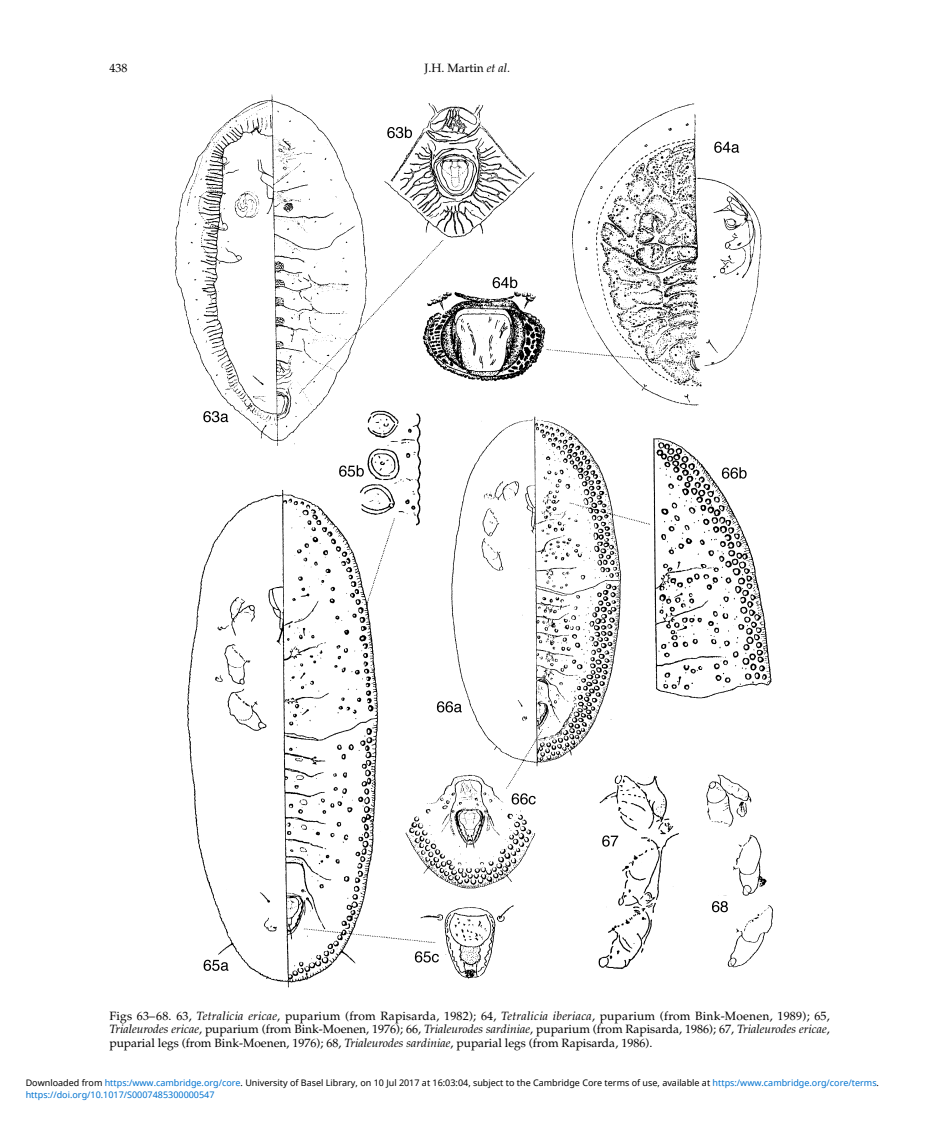
<style>
.page{position:relative;width:935px;height:1122px;background:#fff}
.page>*{position:absolute;margin:0;border:0;box-sizing:border-box;transform-origin:0 0}
.t1{font:12px/13.5px "Palatino";color:#000;text-align:justify}
.t2{font:9px "Noto Sans";color:#000}
.t3{font:9px "Noto Sans";color:#0172cf}
.s1{font-style:italic}
.s2{color:#0172cf}
</style>
<div class="page">
<img style="left:175px;top:94px;width:599px;height:894px">
<p class="t1" style="left:109px;top:62px;width:19px">438</p>
<p class="t1" style="left:424px;top:62px;width:87px">J.H. Martin <span class="s1">et al.</span></p>
<p class="t1" style="left:109px;top:1010px;width:722px">Figs 63–68. 63, <span class="s1">Tetralicia ericae</span>, puparium (from Rapisarda, 1982); 64, <span class="s1">Tetralicia iberiaca</span>, puparium (from Bink-Moenen, 1989); 65, <span class="s1">Trialeurodes ericae</span>, puparium (from Bink-Moenen, 1976); 66, <span class="s1">Trialeurodes sardiniae</span>, puparium (from Rapisarda, 1986); 67, <span class="s1">Trialeurodes ericae</span>, puparial legs (from Bink-Moenen, 1976); 68, <span class="s1">Trialeurodes sardiniae</span>, puparial legs (from Rapisarda, 1986).</p>
<p class="t2" style="left:26px;top:1077px;width:854px">Downloaded from <span class="s2">https:/www.cambridge.org/core</span>. University of Basel Library, on 10 Jul 2017 at 16:03:04, subject to the Cambridge Core terms of use, available at <span class="s2">https:/www.cambridge.org/core/terms</span>.</p>
<p class="t3" style="left:26px;top:1089px;width:190px">https://doi.org/10.1017/S0007485300000547</p>
</div>
